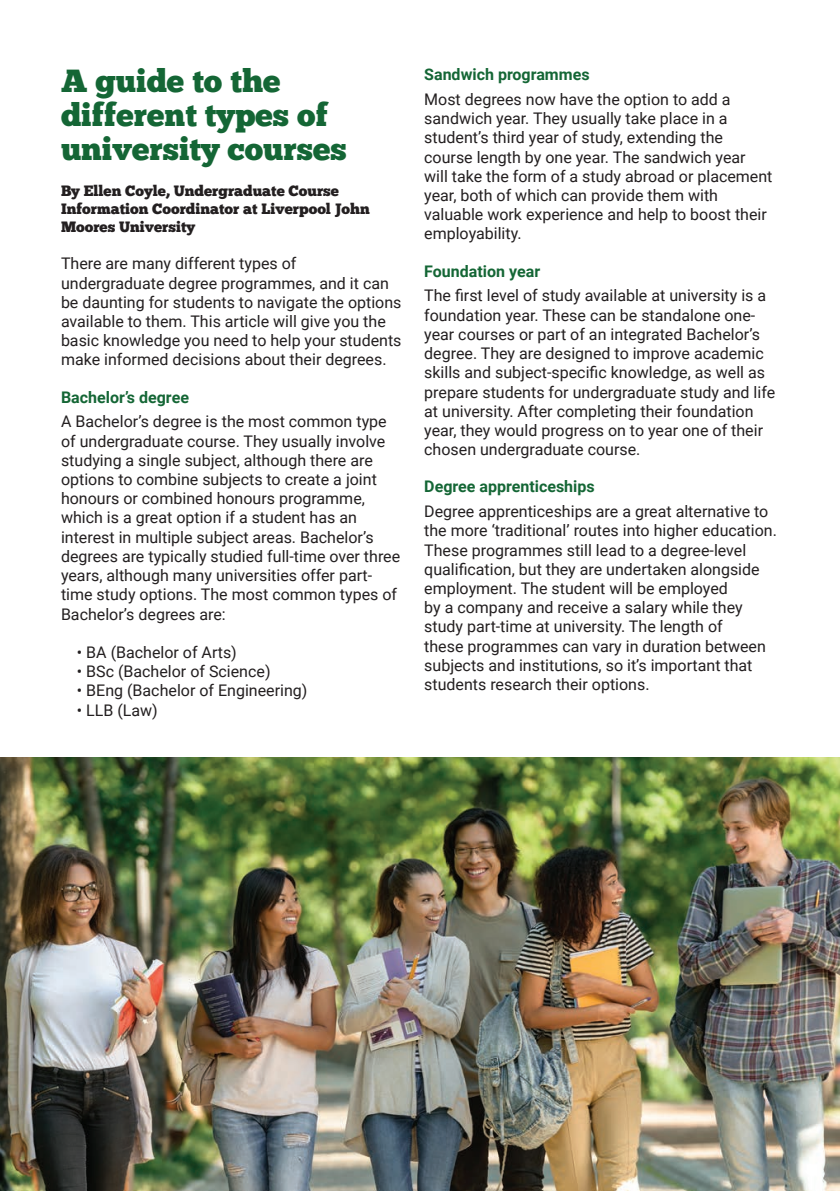
<style>
.page{position:relative;width:840px;height:1191px;background:#fff}
.page>*{position:absolute;margin:0;border:0;box-sizing:border-box;transform-origin:0 0}
.t1{font:32px/34px "Chunk Five";color:#146635}
.t2{font:16px/19.2px "Roboto";color:#231f20}
.t3{font:700 16px "Roboto";color:#146635}
.t4{font:15px/18px "Chunk Five";color:#231f20}
</style>
<div class="page">
<img style="left:0;top:757px;width:839px;height:434px">
<h2 class="t1" style="left:61px;top:65px;width:287px">A guide to the different types of university courses</h2>
<p class="t4" style="left:61px;top:182px;width:310px">By Ellen Coyle, Undergraduate Course<br>Information Coordinator at Liverpool John<br>Moores University</p>
<p class="t2" style="left:61px;top:253px;width:342px">There are many different types of undergraduate degree programmes, and it can be daunting for students to navigate the options available to them. This article will give you the basic knowledge you need to help your students make informed decisions about their degrees.</p>
<h3 class="t3" style="left:61px;top:386px;width:129px">Bachelor’s degree</h3>
<p class="t2" style="left:61px;top:411px;width:340px">A Bachelor’s degree is the most common type of undergraduate course. They usually involve studying a single subject, although there are options to combine subjects to create a joint honours or combined honours programme, which is a great option if a student has an interest in multiple subject areas. Bachelor’s degrees are typically studied full-time over three years, although many universities offer part&shy;time study options. The most common types of Bachelor’s degrees are:</p>
<p class="t2" style="left:77px;top:642px;width:161px">• BA (Bachelor of Arts)</p>
<p class="t2" style="left:77px;top:661px;width:195px">• BSc (Bachelor of Science)</p>
<p class="t2" style="left:77px;top:680px;width:232px">• BEng (Bachelor of Engineering)</p>
<p class="t2" style="left:77px;top:699px;width:82px">• LLB (Law)</p>
<h3 class="t3" style="left:424px;top:63px;width:167px">Sandwich programmes</h3>
<p class="t2" style="left:424px;top:89px;width:349px">Most degrees now have the option to add a sandwich year. They usually take place in a student’s third year of study, extending the course length by one year. The sandwich year will take the form of a study abroad or placement year, both of which can provide them with valuable work experience and help to boost their employability.</p>
<h3 class="t3" style="left:424px;top:260px;width:117px">Foundation year</h3>
<p class="t2" style="left:424px;top:285px;width:352px">The first level of study available at university is a foundation year. These can be standalone one&shy;year courses or part of an integrated Bachelor’s degree. They are designed to improve academic skills and subject-specific knowledge, as well as prepare students for undergraduate study and life at university. After completing their foundation year, they would progress on to year one of their chosen undergraduate course.</p>
<h3 class="t3" style="left:424px;top:475px;width:172px">Degree apprenticeships</h3>
<p class="t2" style="left:424px;top:501px;width:354px">Degree apprenticeships are a great alternative to the more ‘traditional’ routes into higher education.<br>These programmes still lead to a degree-level qualification, but they are undertaken alongside employment. The student will be employed<br>by a company and receive a salary while they study part-time at university. The length of<br>these programmes can vary in duration between subjects and institutions, so it’s important that students research their options.</p>
</div>
